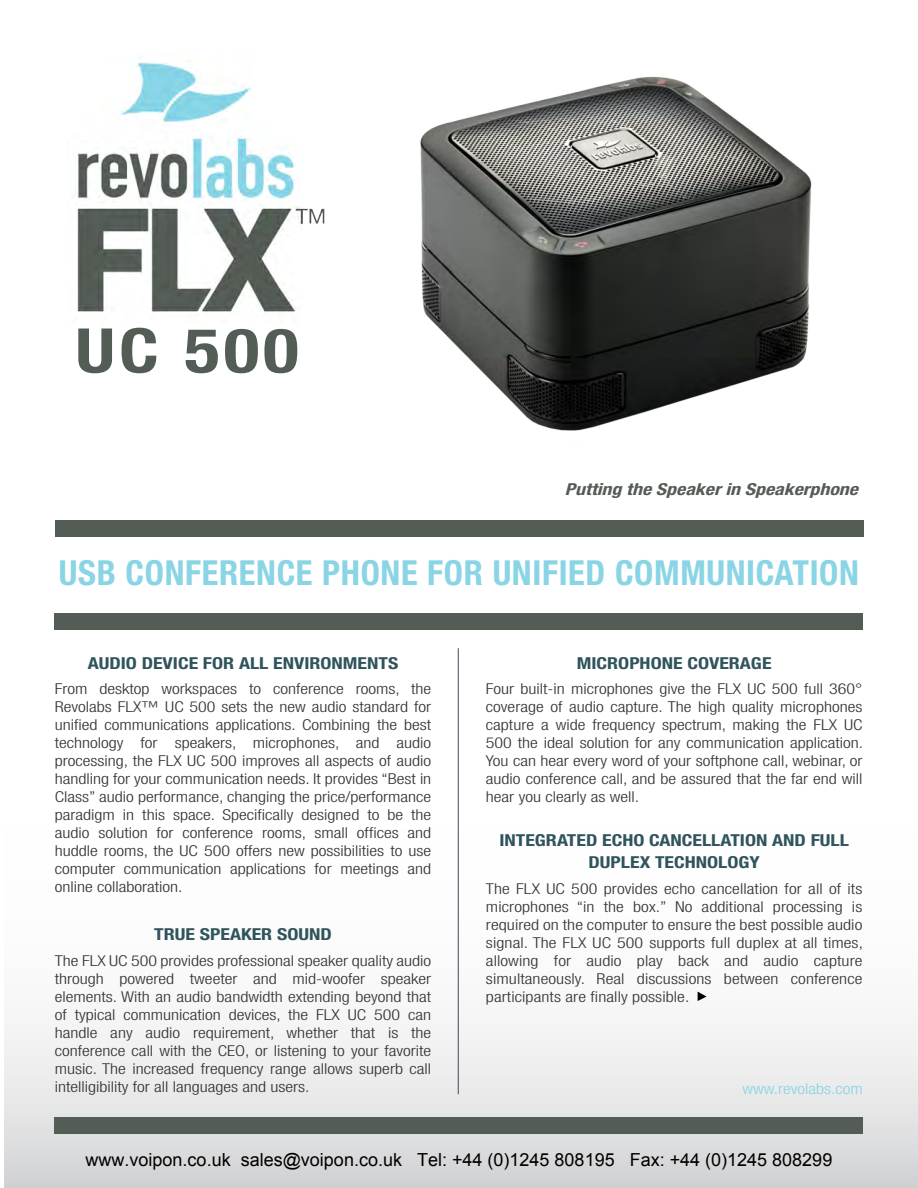
<style>
.page{position:relative;width:918px;height:1188px;background:#fff}
.page>*{position:absolute;margin:0;border:0;box-sizing:border-box;transform-origin:0 0}
.t1{font:700 condensed 61.5px "Helvetica Neue LT Std";color:#545c56;scale:1.2 1}
.t2{font:700 condensed 34.5px "Helvetica Neue LT Std";letter-spacing:.02em;color:#89d4e5}
.t3{font:18px "Arial";color:#000}
.t4{font:700 condensed 16.5px/22.5px "Helvetica Neue LT Std";color:#30545c;text-align:center;scale:1.2 1}
.t5{font:italic 700 condensed 16.5px "Helvetica Neue LT Std";color:#555c56;scale:1.2 1}
.t6{font:300 condensed 15px/18px "Helvetica Neue LT Std";color:#333;text-align:justify;scale:1.2 1}
.t7{font:300 condensed 15px "Helvetica Neue LT Std";color:#88d4e6;scale:1.2 1}
</style>
<div class="page">
<img style="left:72px;top:61px;width:130px;height:255px">
<svg style="left:4px;top:648px;width:914px;height:540px"></svg>
<div style="left:54px;top:614px;width:808px;height:16px;background:#545c56"></div>
<div style="left:54px;top:1118px;width:808px;height:16px;background:#545c56"></div>
<div style="left:56px;top:520px;width:808px;height:17px;background:#545c56"></div>
<svg style="left:82px;top:675px;width:216px;height:25px"></svg>
<hr style="left:458px;top:648px;width:1px;height:446px;background:#554a6e">
<svg style="left:698px;top:992px;width:9px;height:9px"></svg>
<img style="left:202px;top:76px;width:610px;height:355px">
<p class="t1" style="left:75px;top:313px;width:188px">UC 500</p>
<p class="t5" style="left:565px;top:479px;width:246px">Putting the Speaker in Speakerphone</p>
<p class="t2" style="left:59px;top:552px;width:802px">USB CONFERENCE PHONE FOR UNIFIED COMMUNICATION</p>
<p class="t4" style="left:88px;top:652px;width:260px">AUDIO DEVICE FOR ALL ENVIRONMENTS</p>
<p class="t6" style="left:55px;top:680px;width:315px">From desktop workspaces to conference rooms, the Revolabs FLX™ UC 500 sets the new audio standard for unified communications applications. Combining the best technology for speakers, microphones, and audio processing, the FLX UC 500 improves all aspects of audio handling for your communication needs. It provides “Best in Class” audio performance, changing the price/performance paradigm in this space. Specifically designed to be the audio solution for conference rooms, small offices and huddle rooms, the UC 500 offers new possibilities to use computer communication applications for meetings and online collaboration.</p>
<p class="t4" style="left:154px;top:923px;width:150px">TRUE SPEAKER SOUND</p>
<p class="t6" style="left:55px;top:952px;width:315px">The FLX UC 500 provides professional speaker quality audio through powered tweeter and mid-woofer speaker elements. With an audio bandwidth extending beyond that of typical communication devices, the FLX UC 500 can handle any audio requirement, whether that is the conference call with the CEO, or listening to your favorite music. The increased frequency range allows superb call intelligibility for all languages and users.</p>
<p class="t4" style="left:577px;top:652px;width:164px">MICROPHONE COVERAGE</p>
<p class="t6" style="left:486px;top:680px;width:316px">Four built-in microphones give the FLX UC 500 full 360° coverage of audio capture. The high quality microphones capture a wide frequency spectrum, making the FLX UC 500 the ideal solution for any communication application.<br>You can hear every word of your softphone call, webinar, or audio conference call, and be assured that the far end will hear you clearly as well.</p>
<p class="t4" style="left:499px;top:829px;width:293px">INTEGRATED ECHO CANCELLATION AND FULL<br>DUPLEX TECHNOLOGY</p>
<p class="t6" style="left:486px;top:880px;width:316px">The FLX UC 500 provides echo cancellation for all of its microphones “in the box.” No additional processing is required on the computer to ensure the best possible audio signal. The FLX UC 500 supports full duplex at all times, allowing for audio play back and audio capture simultaneously. Real discussions between conference participants are finally possible.</p>
<p class="t7" style="left:742px;top:1080px;width:102px">www.revolabs.com</p>
<p class="t3" style="left:86px;top:1148px;width:748px">www.voipon.co.uk sales@voipon.co.uk Tel: +44 (0)1245 808195 Fax: +44 (0)1245 808299</p>
</div>
